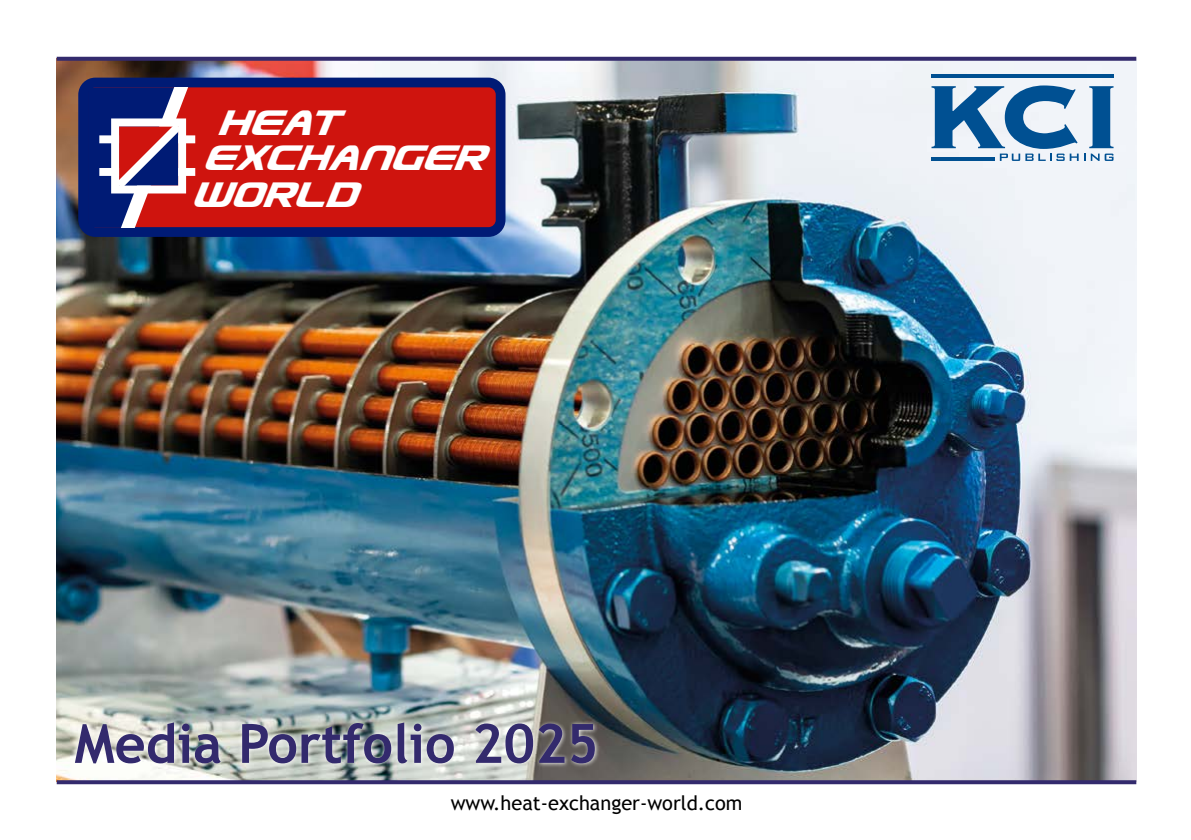
<style>
.page{position:relative;width:1191px;height:840px;background:#fff}
.page>*{position:absolute;margin:0;border:0;box-sizing:border-box;transform-origin:0 0}
.t1{font:700 54px "Trebuchet MS";color:#332a6d}
.t2{font:italic 42.6px/36.2px "Usuzi";color:#fff}
.t3{font:20px "Trebuchet MS";color:#000}
</style>
<div class="page">
<img style="left:56px;top:59px;width:1080px;height:721px">
<svg style="left:57px;top:57px;width:1079px;height:4px;fill:#332a6d"></svg>
<svg style="left:78px;top:78px;width:427px;height:159px;fill:#cf140e"></svg>
<svg style="left:88px;top:87px;width:117px;height:140px"></svg>
<div style="left:99px;top:135px;width:20px;height:8px;background:#fff"></div>
<div style="left:99px;top:168px;width:20px;height:8px;background:#fff"></div>
<div style="left:178px;top:135px;width:17px;height:8px;background:#fff"></div>
<div style="left:178px;top:168px;width:17px;height:8px;background:#fff"></div>
<svg style="left:57px;top:779px;width:1079px;height:4px;fill:#332a6d"></svg>
<hr style="left:931px;top:74px;width:182px;height:4px;background:#005092">
<svg style="left:931px;top:85px;width:182px;height:76px"></svg>
<div style="left:70px;top:718px;width:530px;height:48px;background:#fff;opacity:.9"></div>
<h2 class="t2" style="left:192px;top:104px;width:294px;text-indent:26px">HEAT<br>EXCHANGER<br>WORLD</h2>
<h1 class="t1" style="left:74px;top:709px;width:525px">Media Portfolio 2025</h1>
<p class="t3" style="left:451px;top:790px;width:293px">www.heat-exchanger-world.com</p>
</div>
